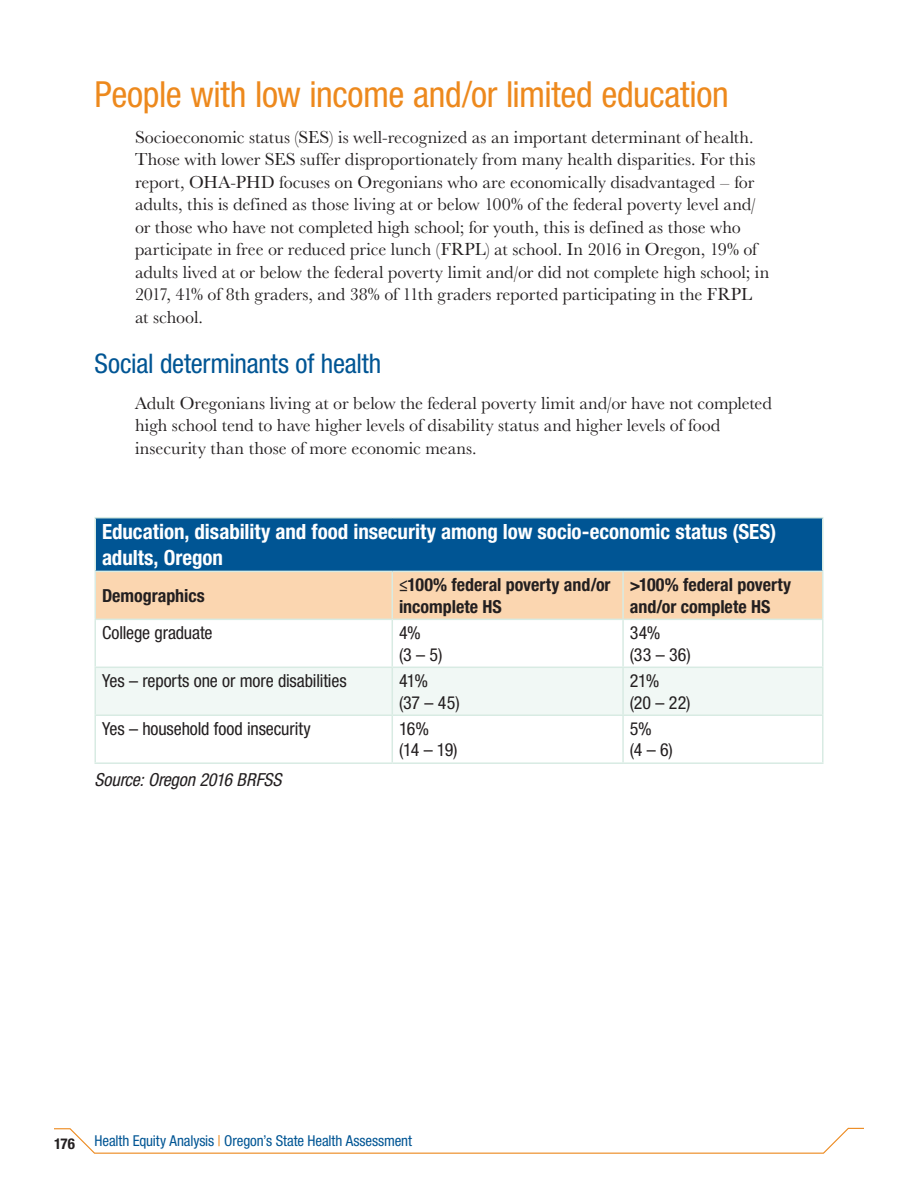
<style>
.page{position:relative;width:918px;height:1188px;background:#fff}
.page>*{position:absolute;margin:0;border:0;box-sizing:border-box;transform-origin:0 0}
.t1{font:condensed 36px "Helvetica Neue LT Std";letter-spacing:-.01em;color:#ed891d}
.H3_no_indent{font:condensed 27px "Helvetica Neue LT Std";letter-spacing:-.01em;color:#005594}
.Table_H2{font:700 condensed 21px/25.2px "Helvetica Neue LT Std";color:#fff}
.Body{font:18px/22.5px "Baskerville URW";color:#231f20}
.Table_Body__left_jus{font:condensed 18px "Helvetica Neue LT Std";letter-spacing:-.005em;color:#231f20}
.Table_H3{font:700 condensed 18px/21.6px "Helvetica Neue LT Std";color:#231f20}
.chart_-_source{font:italic condensed 18px "Helvetica Neue LT Std";letter-spacing:-.005em;color:#231f20}
.t2{font:condensed 15px "Helvetica Neue LT Std";letter-spacing:-.005em;color:#005594}
.t3{font:700 condensed 15px "Helvetica Neue LT Std";color:#231f20}
.s1{color:#ed891d}
</style>
<div class="page">
<svg style="left:54px;top:1127px;width:810px;height:27px"></svg>
<div style="left:95px;top:518px;width:728px;height:53px;background:#005594"></div>
<div style="left:96px;top:572px;width:726px;height:47px;background:#fbd6b0"></div>
<svg style="left:96px;top:620px;width:726px;height:142px"></svg>
<div style="left:96px;top:668px;width:726px;height:47px;background:#f1f8f5"></div>
<hr style="left:392px;top:572px;width:1px;height:47px;background:#d8ebe3">
<hr style="left:622px;top:572px;width:2px;height:47px;background:#d8ebe3">
<hr style="left:822px;top:572px;width:2px;height:47px;background:#d8ebe3">
<hr style="left:392px;top:620px;width:1px;height:47px;background:#d8ebe3">
<hr style="left:822px;top:620px;width:2px;height:47px;background:#d8ebe3">
<hr style="left:392px;top:668px;width:1px;height:47px;background:#d8ebe3">
<hr style="left:822px;top:668px;width:2px;height:47px;background:#d8ebe3">
<hr style="left:392px;top:716px;width:1px;height:46px;background:#d8ebe3">
<hr style="left:822px;top:716px;width:2px;height:46px;background:#d8ebe3">
<hr style="left:94px;top:517px;width:298px;height:1px;background:#d8ebe3">
<hr style="left:94px;top:518px;width:2px;height:53px;background:#d8ebe3">
<hr style="left:392px;top:517px;width:231px;height:1px;background:#d8ebe3">
<hr style="left:623px;top:517px;width:200px;height:1px;background:#d8ebe3">
<hr style="left:822px;top:518px;width:2px;height:53px;background:#d8ebe3">
<hr style="left:94px;top:571px;width:298px;height:1px;background:#d8ebe3">
<hr style="left:94px;top:572px;width:2px;height:47px;background:#d8ebe3">
<hr style="left:392px;top:571px;width:231px;height:1px;background:#d8ebe3">
<hr style="left:623px;top:571px;width:200px;height:1px;background:#d8ebe3">
<hr style="left:94px;top:619px;width:298px;height:1px;background:#d8ebe3">
<hr style="left:392px;top:619px;width:231px;height:1px;background:#d8ebe3">
<hr style="left:623px;top:619px;width:200px;height:1px;background:#d8ebe3">
<hr style="left:94px;top:667px;width:298px;height:1px;background:#d8ebe3">
<hr style="left:94px;top:668px;width:2px;height:47px;background:#d8ebe3">
<hr style="left:392px;top:667px;width:231px;height:1px;background:#d8ebe3">
<hr style="left:623px;top:667px;width:200px;height:1px;background:#d8ebe3">
<hr style="left:622px;top:668px;width:2px;height:47px;background:#d8ebe3">
<hr style="left:94px;top:715px;width:298px;height:1px;background:#d8ebe3">
<hr style="left:392px;top:715px;width:231px;height:1px;background:#d8ebe3">
<hr style="left:623px;top:715px;width:200px;height:1px;background:#d8ebe3">
<hr style="left:94px;top:762px;width:298px;height:2px;background:#d8ebe3">
<hr style="left:392px;top:762px;width:231px;height:2px;background:#d8ebe3">
<hr style="left:623px;top:762px;width:200px;height:2px;background:#d8ebe3">
<hr style="left:94px;top:620px;width:2px;height:47px;background:#d8ebe3">
<hr style="left:622px;top:620px;width:2px;height:47px;background:#d8ebe3">
<hr style="left:94px;top:716px;width:2px;height:46px;background:#d8ebe3">
<hr style="left:622px;top:716px;width:2px;height:46px;background:#d8ebe3">
<h2 class="t1" style="left:94px;top:73px;width:636px">People with low income and/or limited education</h2>
<p class="Body" style="left:135px;top:126px;width:636px">Socioeconomic status (SES) is well-recognized as an important determinant of health.<br>Those with lower SES suffer disproportionately from many health disparities. For this report, OHA-PHD focuses on Oregonians who are economically disadvantaged – for adults, this is defined as those living at or below 100% of the federal poverty level and/ or those who have not completed high school; for youth, this is defined as those who participate in free or reduced price lunch (FRPL) at school. In 2016 in Oregon, 19% of adults lived at or below the federal poverty limit and/or did not complete high school; in 2017, 41% of 8th graders, and 38% of 11th graders reported participating in the FRPL at school.</p>
<h3 class="H3_no_indent" style="left:94px;top:348px;width:288px">Social determinants of health</h3>
<p class="Body" style="left:135px;top:392px;width:638px">Adult Oregonians living at or below the federal poverty limit and/or have not completed high school tend to have higher levels of disability status and higher levels of food insecurity than those of more economic means.</p>
<h3 class="Table_H2" style="left:102px;top:519px;width:676px">Education, disability and food insecurity among low socio-economic status (SES) adults, Oregon</h3>
<h4 class="Table_H3" style="left:102px;top:584px;width:104px">Demographics</h4>
<h4 class="Table_H3" style="left:399px;top:574px;width:213px">≤100% federal poverty and/or incomplete HS</h4>
<h4 class="Table_H3" style="left:630px;top:574px;width:163px">&gt;100% federal poverty and/or complete HS</h4>
<p class="Table_Body__left_jus" style="left:102px;top:622px;width:112px">College graduate</p>
<p class="Table_Body__left_jus" style="left:399px;top:622px;width:23px">4%</p>
<p class="Table_Body__left_jus" style="left:399px;top:644px;width:45px">(3 – 5)</p>
<p class="Table_Body__left_jus" style="left:630px;top:622px;width:32px">34%</p>
<p class="Table_Body__left_jus" style="left:630px;top:644px;width:62px">(33 – 36)</p>
<p class="Table_Body__left_jus" style="left:102px;top:670px;width:246px">Yes – reports one or more disabilities</p>
<p class="Table_Body__left_jus" style="left:399px;top:670px;width:31px">41%</p>
<p class="Table_Body__left_jus" style="left:399px;top:692px;width:62px">(37 – 45)</p>
<p class="Table_Body__left_jus" style="left:102px;top:718px;width:210px">Yes – household food insecurity</p>
<p class="Table_Body__left_jus" style="left:399px;top:718px;width:32px">16%</p>
<p class="Table_Body__left_jus" style="left:399px;top:740px;width:60px">(14 – 19)</p>
<p class="chart_-_source" style="left:94px;top:769px;width:189px">Source: Oregon 2016 BRFSS</p>
<p class="t3" style="left:54px;top:1135px;width:23px">176</p>
<p class="t2" style="left:94px;top:1132px;width:319px">Health Equity Analysis <span class="s1">|</span> Oregon’s State Health Assessment</p>
<p class="Table_Body__left_jus" style="left:630px;top:670px;width:31px">21%</p>
<p class="Table_Body__left_jus" style="left:630px;top:692px;width:62px">(20 – 22)</p>
<p class="Table_Body__left_jus" style="left:630px;top:718px;width:24px">5%</p>
<p class="Table_Body__left_jus" style="left:630px;top:740px;width:45px">(4 – 6)</p>
</div>
